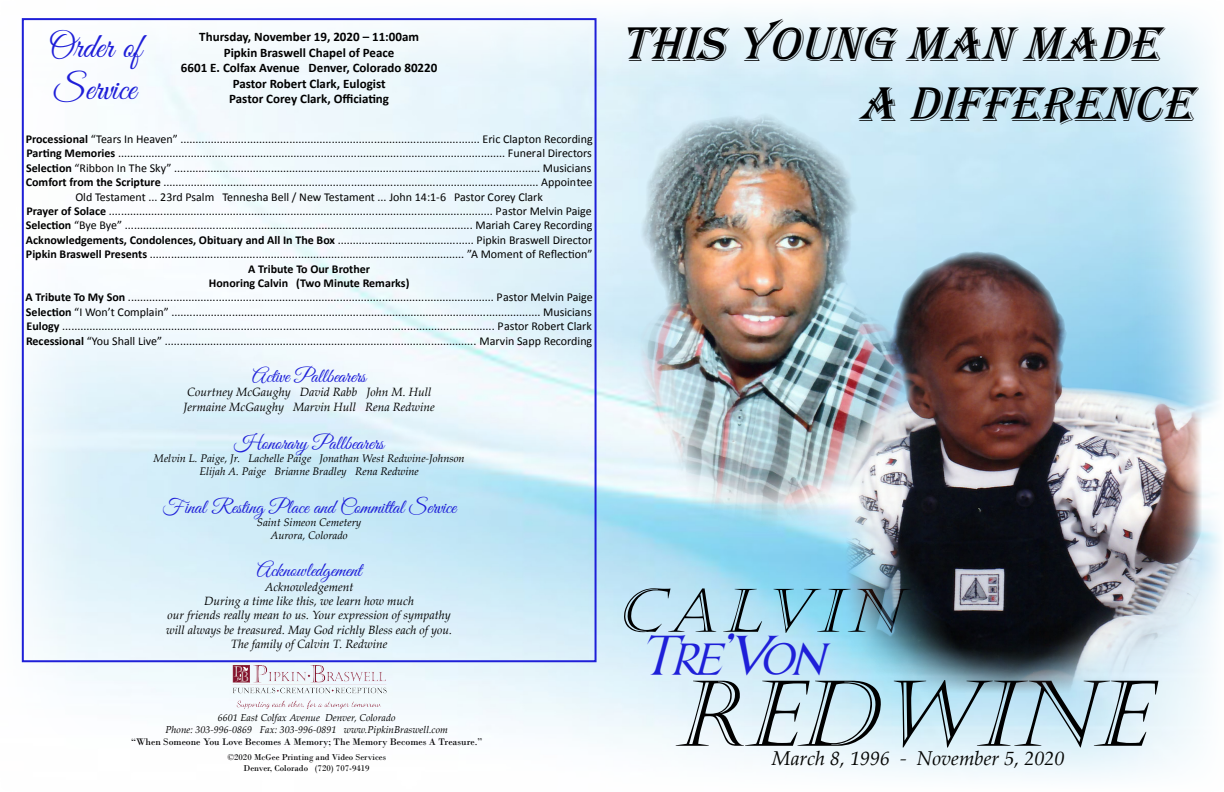
<style>
.page{position:relative;width:1224px;height:792px;background:#fff}
.page>*{position:absolute;margin:0;border:0;box-sizing:border-box;transform-origin:0 0}
.t1{font:italic 91px "Castellar";color:#000}
.t2{font:italic 60px "Castellar";color:#000}
.t3{font:italic 50px "Algerian";color:#000}
.t4{font:italic 50px "LHF Essendine SMALLCAPS";color:#1e1fd8}
.t5{font:35px "Great Vibes";color:#1e1ed8}
.t6{font:20px "Great Vibes";color:#1e1fd8}
.t7{font:italic 20px "Palatino Linotype";color:#040503}
.t8{font:700 13px "Calibri";color:#000}
.t9{font:12px "Calibri";color:#000}
.t10{font:italic 12px "Palatino Linotype";color:#000}
.t11{font:700 12px "Calibri";color:#000}
.t12{font:italic 11px "Palatino Linotype";color:#000}
.t13{font:italic 10px "Palatino Linotype";color:#000}
.t14{font:10px "Bodoni";color:#000}
.t15{font:9px "Bodoni";color:#000}
.s1{font-weight:700}
</style>
<div class="page">
<img style="left:19px;top:13px;width:1202px;height:764px">
<img style="left:232px;top:666px;width:154px;height:47px">
<img style="left:608px;top:98px;width:349px;height:445px">
<img style="left:820px;top:232px;width:396px;height:516px">
<p class="t5" style="left:49px;top:27px;width:94px">Order of</p>
<p class="t5" style="left:54px;top:69px;width:84px">Service</p>
<p class="t8" style="left:199px;top:29px;width:221px">Thursday, November 19, 2020 – 11:00am</p>
<p class="t8" style="left:224px;top:44px;width:172px">Pipkin Braswell Chapel of Peace</p>
<p class="t8" style="left:181px;top:60px;width:258px">6601 E. Colfax Avenue Denver, Colorado 80220</p>
<p class="t8" style="left:233px;top:75px;width:154px">Pastor Robert Clark, Eulogist</p>
<p class="t8" style="left:229px;top:91px;width:161px">Pastor Corey Clark, Officiating</p>
<p class="t9" style="left:26px;top:132px;width:568px"><span class="s1">Processional</span> “Tears In Heaven” ................................................................................................... Eric Clapton Recording</p>
<p class="t9" style="left:26px;top:146px;width:567px"><span class="s1">Parting Memories</span> ................................................................................................................................ Funeral Directors</p>
<p class="t9" style="left:26px;top:160px;width:567px"><span class="s1">Selection</span> “Ribbon In The Sky” ......................................................................................................................... Musicians</p>
<p class="t9" style="left:26px;top:175px;width:568px"><span class="s1">Comfort from the Scripture</span> ............................................................................................................................ Appointee</p>
<p class="t9" style="left:75px;top:189px;width:469px">Old Testament ... 23rd Psalm Tennesha Bell / New Testament ... John 14:1-6 Pastor Corey Clark</p>
<p class="t9" style="left:27px;top:204px;width:567px"><span class="s1">Prayer of Solace</span> ............................................................................................................................... Pastor Melvin Paige</p>
<p class="t9" style="left:26px;top:218px;width:568px"><span class="s1">Selection</span> “Bye Bye” ................................................................................................................... Mariah Carey Recording</p>
<p class="t9" style="left:26px;top:232px;width:568px"><span class="s1">Acknowledgements, Condolences, Obituary and All In The Box</span> ............................................. Pipkin Braswell Director</p>
<p class="t9" style="left:26px;top:247px;width:568px"><span class="s1">Pipkin Braswell Presents</span> ........................................................................................................ ”A Moment of Reflection”</p>
<p class="t11" style="left:248px;top:261px;width:123px">A Tribute To Our Brother</p>
<p class="t11" style="left:209px;top:276px;width:202px">Honoring Calvin (Two Minute Remarks)</p>
<p class="t9" style="left:26px;top:290px;width:569px"><span class="s1">A Tribute To My Son</span> ......................................................................................................................... Pastor Melvin Paige</p>
<p class="t9" style="left:26px;top:304px;width:567px"><span class="s1">Selection</span> “I Won’t Complain” .......................................................................................................................... Musicians</p>
<p class="t9" style="left:26px;top:319px;width:567px"><span class="s1">Eulogy</span> ............................................................................................................................................... Pastor Robert Clark</p>
<p class="t9" style="left:26px;top:333px;width:568px"><span class="s1">Recessional</span> “You Shall Live” ....................................................................................................... Marvin Sapp Recording</p>
<p class="t6" style="left:252px;top:365px;width:115px">Active Pallbearers</p>
<p class="t10" style="left:187px;top:384px;width:246px">Courtney McGaughy David Rabb John M. Hull</p>
<p class="t10" style="left:184px;top:398px;width:253px">Jermaine McGaughy Marvin Hull Rena Redwine</p>
<p class="t6" style="left:234px;top:432px;width:151px">Honorary Pallbearers</p>
<p class="t12" style="left:154px;top:451px;width:313px">Melvin L. Paige, Jr. Lachelle Paige Jonathan West Redwine-Johnson</p>
<p class="t12" style="left:199px;top:464px;width:221px">Elijah A. Paige Brianne Bradley Rena Redwine</p>
<p class="t6" style="left:162px;top:496px;width:295px">Final Resting Place and Committal Service</p>
<p class="t12" style="left:257px;top:514px;width:106px">Saint Simeon Cemetery</p>
<p class="t12" style="left:270px;top:527px;width:79px">Aurora, Colorado</p>
<p class="t6" style="left:257px;top:559px;width:106px">Acknowledgement</p>
<p class="t10" style="left:265px;top:578px;width:90px">Acknowledgement</p>
<p class="t10" style="left:204px;top:592px;width:211px">During a time like this, we learn how much</p>
<p class="t10" style="left:167px;top:607px;width:285px">our friends really mean to us. Your expression of sympathy</p>
<p class="t10" style="left:166px;top:621px;width:288px">will always be treasured. May God richly Bless each of you.</p>
<p class="t10" style="left:231px;top:636px;width:158px">The family of Calvin T. Redwine</p>
<p class="t13" style="left:218px;top:710px;width:179px">6601 East Colfax Avenue Denver, Colorado</p>
<p class="t13" style="left:166px;top:722px;width:284px">Phone: 303-996-0869 Fax: 303-996-0891 www.PipkinBraswell.com</p>
<p class="t14" style="left:131px;top:736px;width:353px">“When Someone You Love Becomes A Memory; The Memory Becomes A Treasure.”</p>
<p class="t15" style="left:227px;top:752px;width:160px">©2020 McGee Printing and Video Services</p>
<p class="t15" style="left:244px;top:763px;width:128px">Denver, Colorado (720) 707-9419</p>
<p class="t3" style="left:620px;top:17px;width:556px">THISYOUNG MAN MADE</p>
<p class="t3" style="left:858px;top:77px;width:352px">A D IFFERENCE</p>
<p class="t2" style="left:615px;top:577px;width:305px">CALVIN</p>
<p class="t4" style="left:640px;top:625px;width:201px">Tre’Von</p>
<p class="t1" style="left:674px;top:662px;width:502px">REDWINE</p>
<p class="t7" style="left:772px;top:744px;width:294px">March 8, 1996 - November 5, 2020</p>
</div>
